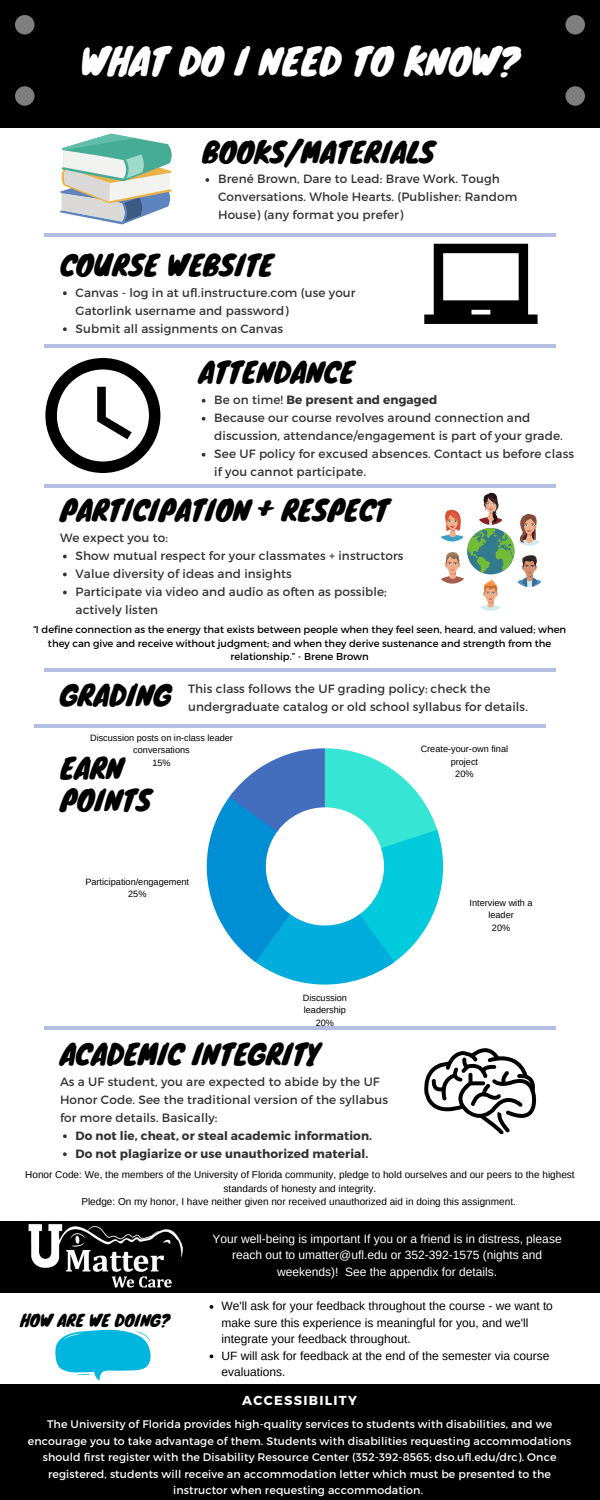
<style>
.page{position:relative;width:600px;height:1500px;background:#fff}
.page>*{position:absolute;margin:0;border:0;box-sizing:border-box;transform-origin:0 0}
.t1{font:36px "Knewave";color:#fff}
.t2{font:27.8px/31.5px "Knewave";color:#000}
.t3{font:16px "Knewave";color:#000}
.t4{font:700 13px "Montserrat";letter-spacing:.1em;color:#fff}
.t5{font:12px/18px "Montserrat";letter-spacing:.01em;color:#333}
.t6{font:12px/16.5px "Arimo";color:#000}
.t7{font:12px/16.5px "Arimo";color:#fff;text-align:center}
.t8{font:700 12px "Montserrat";letter-spacing:.01em;color:#333}
.t9{font:11px/16.5px "Montserrat";letter-spacing:.01em;color:#fff;text-align:center}
.t10{font:10px/13.5px "Arimo";color:#000;text-align:center}
.t11{font:10px/13.8px "Montserrat";color:#000;text-align:center}
.t12{font:9.2px/12.6px "Arimo";color:#000;text-align:center}
.s1{font-weight:400}
</style>
<div class="page">
<div style="left:0;top:0;width:600px;height:128px;background:#000"></div>
<div style="left:15px;top:15px;width:19px;height:19px;background:#7e7e7e;border-radius:50%"></div>
<div style="left:566px;top:15px;width:19px;height:19px;background:#7e7e7e;border-radius:50%"></div>
<div style="left:566px;top:86px;width:19px;height:20px;background:#7e7e7e;border-radius:50%"></div>
<div style="left:15px;top:86px;width:19px;height:20px;background:#7e7e7e;border-radius:50%"></div>
<svg style="left:206px;top:178px;width:3px;height:4px"></svg>
<hr style="left:44px;top:233px;width:512px;height:4px;background:#b4bde4">
<hr style="left:44px;top:344px;width:512px;height:4px;background:#b4bde4">
<hr style="left:44px;top:484px;width:512px;height:4px;background:#b4bde4">
<hr style="left:44px;top:668px;width:512px;height:4px;background:#b4bde4">
<hr style="left:44px;top:1026px;width:512px;height:4px;background:#b4bde4">
<svg style="left:63px;top:291px;width:4px;height:4px"></svg>
<svg style="left:63px;top:327px;width:4px;height:4px"></svg>
<svg style="left:424px;top:1048px;width:112px;height:86px"></svg>
<svg style="left:202px;top:399px;width:3px;height:4px"></svg>
<svg style="left:202px;top:417px;width:3px;height:4px"></svg>
<svg style="left:202px;top:453px;width:3px;height:4px"></svg>
<svg style="left:63px;top:555px;width:4px;height:3px"></svg>
<svg style="left:63px;top:573px;width:4px;height:3px"></svg>
<svg style="left:63px;top:591px;width:4px;height:3px"></svg>
<svg style="left:63px;top:1134px;width:4px;height:4px"></svg>
<svg style="left:63px;top:1152px;width:4px;height:4px"></svg>
<div style="left:0;top:1384px;width:600px;height:116px;background:#000"></div>
<svg style="left:45px;top:358px;width:115px;height:115px"></svg>
<svg style="left:60px;top:134px;width:112px;height:90px"></svg>
<svg style="left:424px;top:244px;width:114px;height:80px"></svg>
<svg style="left:441px;top:493px;width:101px;height:118px"></svg>
<svg style="left:207px;top:748px;width:236px;height:237px"></svg>
<hr style="left:34px;top:724px;width:512px;height:4px;background:#b4bde4">
<div style="left:0;top:1221px;width:600px;height:72px;background:#000"></div>
<img style="left:28px;top:1224px;width:155px;height:64px">
<svg style="left:210px;top:1305px;width:3px;height:4px"></svg>
<svg style="left:55px;top:1330px;width:96px;height:51px"></svg>
<p class="t1" style="left:81px;top:32px;width:440px">WHAT DO I NEED TO KNOW?</p>
<p class="t2" style="left:202px;top:135px;width:234px">BOOKS/MATERIALS</p>
<p class="t5" style="left:218px;top:169px;width:301px">Brené Brown, Dare to Lead: Brave Work. Tough<br>Conversations. Whole Hearts. (Publisher: Random<br>House) (any format you prefer)</p>
<p class="t2" style="left:60px;top:248px;width:215px">COURSE WEBSITE</p>
<p class="t5" style="left:76px;top:283px;width:282px">Canvas - log in at ufl.instructure.com (use your<br>Gatorlink username and password)</p>
<p class="t5" style="left:76px;top:319px;width:209px">Submit all assignments on Canvas</p>
<p class="t2" style="left:199px;top:355px;width:157px">ATTENDANCE</p>
<p class="t8" style="left:214px;top:392px;width:225px"><span class="s1">Be on time!</span> Be present and engaged</p>
<p class="t5" style="left:214px;top:408px;width:350px">Because our course revolves around connection and discussion, attendance/engagement is part of your grade.</p>
<p class="t5" style="left:214px;top:444px;width:361px">See UF policy for excused absences. Contact us before class if you cannot participate.</p>
<p class="t2" style="left:60px;top:493px;width:330px">PARTICIPATION + RESPECT</p>
<p class="t5" style="left:76px;top:546px;width:330px">Show mutual respect for your classmates + instructors</p>
<p class="t5" style="left:76px;top:564px;width:218px">Value diversity of ideas and insights</p>
<p class="t5" style="left:76px;top:582px;width:313px">Participate via video and audio as often as possible; actively listen</p>
<p class="t5" style="left:60px;top:528px;width:109px">We expect you to:</p>
<p class="t11" style="left:33px;top:622px;width:535px">“I define connection as the energy that exists between people when they feel seen, heard, and valued; when they can give and receive without judgment; and when they derive sustenance and strength from the relationship.” - Brene Brown</p>
<p class="t2" style="left:60px;top:679px;width:113px">GRADING</p>
<p class="t5" style="left:188px;top:679px;width:341px">This class follows the UF grading policy: check the undergraduate catalog or old school syllabus for details.</p>
<p class="t12" style="left:90px;top:731px;width:144px">Discussion posts on in-class leader conversations</p>
<p class="t12" style="left:152px;top:757px;width:20px">15%</p>
<p class="t2" style="left:60px;top:752px;width:93px">EARN<br>POINTS</p>
<p class="t12" style="left:85px;top:875px;width:105px">Participation/engagement</p>
<p class="t12" style="left:128px;top:888px;width:20px">25%</p>
<p class="t12" style="left:303px;top:991px;width:46px;text-align:left">Discussion leadership</p>
<p class="t12" style="left:316px;top:1016px;width:20px">20%</p>
<p class="t2" style="left:60px;top:1037px;width:261px">ACADEMIC INTEGRITY</p>
<p class="t5" style="left:60px;top:1072px;width:330px">As a UF student, you are expected to abide by the UF<br>Honor Code. See the traditional version of the syllabus for more details. Basically:</p>
<p class="t8" style="left:76px;top:1128px;width:298px">Do not lie, cheat, or steal academic information.</p>
<p class="t8" style="left:76px;top:1146px;width:294px">Do not plagiarize or use unauthorized material.</p>
<p class="t12" style="left:421px;top:743px;width:89px">Create-your-own final project</p>
<p class="t12" style="left:455px;top:768px;width:20px">20%</p>
<p class="t12" style="left:470px;top:896px;width:65px">Interview with a leader</p>
<p class="t12" style="left:492px;top:921px;width:20px">20%</p>
<p class="t10" style="left:25px;top:1168px;width:551px">Honor Code: We, the members of the University of Florida community, pledge to hold ourselves and our peers to the highest standards of honesty and integrity.</p>
<p class="t10" style="left:81px;top:1195px;width:436px">Pledge: On my honor, I have neither given nor received unauthorized aid in doing this assignment.</p>
<p class="t3" style="left:20px;top:1308px;width:151px">HOW ARE WE DOING?</p>
<p class="t7" style="left:212px;top:1231px;width:351px">Your well-being is important If you or a friend is in distress, please reach out to umatter@ufl.edu or 352-392-1575 (nights and weekends)! See the appendix for details.</p>
<p class="t6" style="left:221px;top:1298px;width:333px">We'll ask for your feedback throughout the course - we want to make sure this experience is meaningful for you, and we'll integrate your feedback throughout.</p>
<p class="t6" style="left:221px;top:1347px;width:329px">UF will ask for feedback at the end of the semester via course evaluations.</p>
<p class="t4" style="left:242px;top:1392px;width:116px">ACCESSIBILITY</p>
<p class="t9" style="left:28px;top:1415px;width:545px">The University of Florida provides high-quality services to students with disabilities, and we encourage you to take advantage of them. Students with disabilities requesting accommodations should first register with the Disability Resource Center (352-392-8565; dso.ufl.edu/drc). Once registered, students will receive an accommodation letter which must be presented to the instructor when requesting accommodation.</p>
</div>
